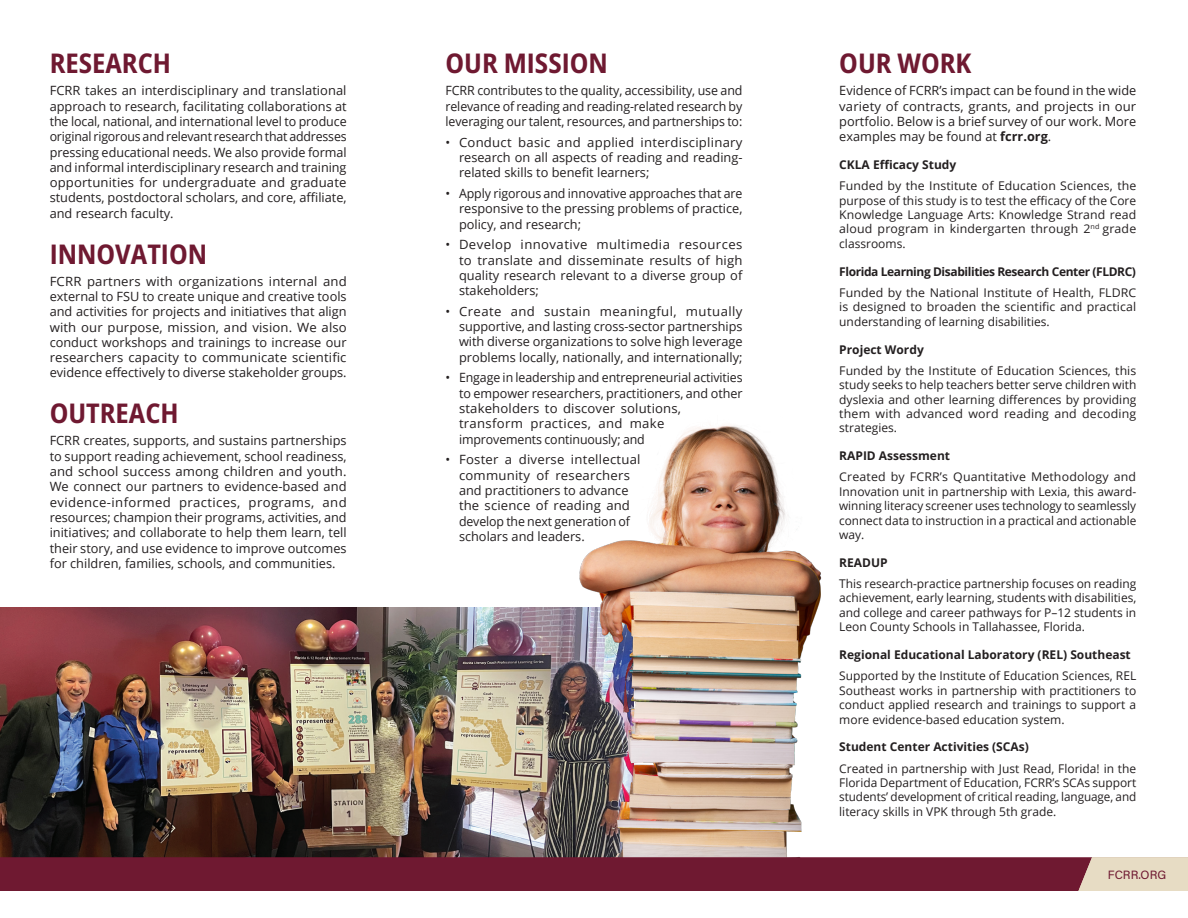
<style>
.page{position:relative;width:1188px;height:918px;background:#fff}
.page>*{position:absolute;margin:0;border:0;box-sizing:border-box;transform-origin:0 0}
.Header_2{font:700 semi-condensed 27px "Open Sans";color:#6f1931}
.t1{font:12.75px/15.3px "Open Sans";color:#231f20;text-align:justify}
.t2{font:12px/14.4px "Open Sans";color:#231f20;text-align:justify}
.Header_3{font:700 12px "Open Sans";color:#231f20}
.Header_3-2{font:700 12px "Open Sans";letter-spacing:-.035em;color:#231f20}
.t3{font:12px "Acumin Pro";color:#6f1931}
.s1{font-weight:700}
</style>
<div class="page">
<img style="left:0;top:608px;width:566px;height:249px">
<img style="left:566px;top:425px;width:256px;height:432px">
<svg style="left:0;top:857px;width:1188px;height:34px;background:#792a3e"></svg>
<p class="Header_2" style="left:50px;top:45px;width:123px">RESEARCH</p>
<p class="t1" style="left:50px;top:83px;width:299px">FCRR takes an interdisciplinary and translational approach to research, facilitating collaborations at the local, national, and international level to produce original rigorous and relevant research that addresses pressing educational needs. We also provide formal and informal interdisciplinary research and training opportunities for undergraduate and graduate students, postdoctoral scholars, and core, affiliate, and research faculty.</p>
<p class="Header_2" style="left:50px;top:235px;width:159px">INNOVATION</p>
<p class="t1" style="left:50px;top:273px;width:299px">FCRR partners with organizations internal and external to FSU to create unique and creative tools and activities for projects and initiatives that align with our purpose, mission, and vision. We also conduct workshops and trainings to increase our researchers capacity to communicate scientific evidence effectively to diverse stakeholder groups.</p>
<p class="Header_2" style="left:50px;top:395px;width:130px">OUTREACH</p>
<p class="t1" style="left:50px;top:433px;width:299px">FCRR creates, supports, and sustains partnerships to support reading achievement, school readiness, and school success among children and youth.<br>We connect our partners to evidence-based and evidence-informed practices, programs, and resources; champion their programs, activities, and initiatives; and collaborate to help them learn, tell their story, and use evidence to improve outcomes for children, families, schools, and communities.</p>
<p class="Header_2" style="left:446px;top:45px;width:164px">OUR MISSION</p>
<p class="t1" style="left:446px;top:83px;width:299px">FCRR contributes to the quality, accessibility, use and relevance of reading and reading-related research by leveraging our talent, resources, and partnerships to:</p>
<p class="t1" style="left:459px;top:134px;width:285px;text-indent:-14px">• Conduct basic and applied interdisciplinary research on all aspects of reading and reading&shy;related skills to benefit learners;</p>
<p class="t1" style="left:459px;top:185px;width:285px;text-indent:-14px">• Apply rigorous and innovative approaches that are responsive to the pressing problems of practice, policy, and research;</p>
<p class="t1" style="left:459px;top:237px;width:285px;text-indent:-14px">• Develop innovative multimedia resources to translate and disseminate results of high quality research relevant to a diverse group of stakeholders;</p>
<p class="t1" style="left:459px;top:303px;width:285px;text-indent:-14px">• Create and sustain meaningful, mutually supportive, and lasting cross-sector partnerships with diverse organizations to solve high leverage problems locally, nationally, and internationally;</p>
<p class="t1" style="left:459px;top:370px;width:285px;text-align:left;text-indent:-14px">• Engage in leadership and entrepreneurial activities to empower researchers, practitioners, and other stakeholders to discover solutions, transform practices, and make improvements continuously; and</p>
<p class="t1" style="left:459px;top:452px;width:183px;text-align:left;text-indent:-14px">• Foster a diverse intellectual community of researchers and practitioners to advance the science of reading and develop the next generation of scholars and leaders.</p>
<p class="Header_2" style="left:839px;top:45px;width:134px">OUR WORK</p>
<p class="t1" style="left:839px;top:83px;width:299px">Evidence of FCRR’s impact can be found in the wide variety of contracts, grants, and projects in our portfolio. Below is a brief survey of our work. More examples may be found at <span class="s1">fcrr.org</span>.</p>
<p class="Header_3" style="left:839px;top:157px;width:119px">CKLA Efficacy Study</p>
<p class="t2" style="left:839px;top:178px;width:299px">Funded by the Institute of Education Sciences, the purpose of this study is to test the efficacy of the Core Knowledge Language Arts: Knowledge Strand read aloud program in kindergarten through 2<sup>nd</sup> grade classrooms.</p>
<p class="Header_3-2" style="left:839px;top:263px;width:298px">Florida Learning Disabilities Research Center (FLDRC)</p>
<p class="t2" style="left:839px;top:285px;width:299px">Funded by the National Institute of Health, FLDRC is designed to broaden the scientific and practical understanding of learning disabilities.</p>
<p class="Header_3" style="left:839px;top:341px;width:86px">Project Wordy</p>
<p class="t2" style="left:839px;top:363px;width:299px">Funded by the Institute of Education Sciences, this study seeks to help teachers better serve children with dyslexia and other learning differences by providing them with advanced word reading and decoding strategies.</p>
<p class="Header_3" style="left:839px;top:448px;width:112px">RAPID Assessment</p>
<p class="t2" style="left:839px;top:470px;width:299px">Created by FCRR’s Quantitative Methodology and Innovation unit in partnership with Lexia, this award&shy;winning literacy screener uses technology to seamlessly connect data to instruction in a practical and actionable way.</p>
<p class="Header_3" style="left:839px;top:554px;width:50px">READUP</p>
<p class="t2" style="left:839px;top:576px;width:299px">This research-practice partnership focuses on reading achievement, early learning, students with disabilities, and college and career pathways for P–12 students in Leon County Schools in Tallahassee, Florida.</p>
<p class="Header_3" style="left:839px;top:647px;width:293px">Regional Educational Laboratory (REL) Southeast</p>
<p class="t2" style="left:839px;top:668px;width:299px">Supported by the Institute of Education Sciences, REL Southeast works in partnership with practitioners to conduct applied research and trainings to support a more evidence-based education system.</p>
<p class="Header_3" style="left:839px;top:739px;width:191px">Student Center Activities (SCAs)</p>
<p class="t2" style="left:839px;top:761px;width:299px">Created in partnership with Just Read, Florida! in the Florida Department of Education, FCRR’s SCAs support students’ development of critical reading, language, and literacy skills in VPK through 5th grade.</p>
<p class="t3" style="left:1108px;top:866px;width:60px">FCRR.ORG</p>
</div>
